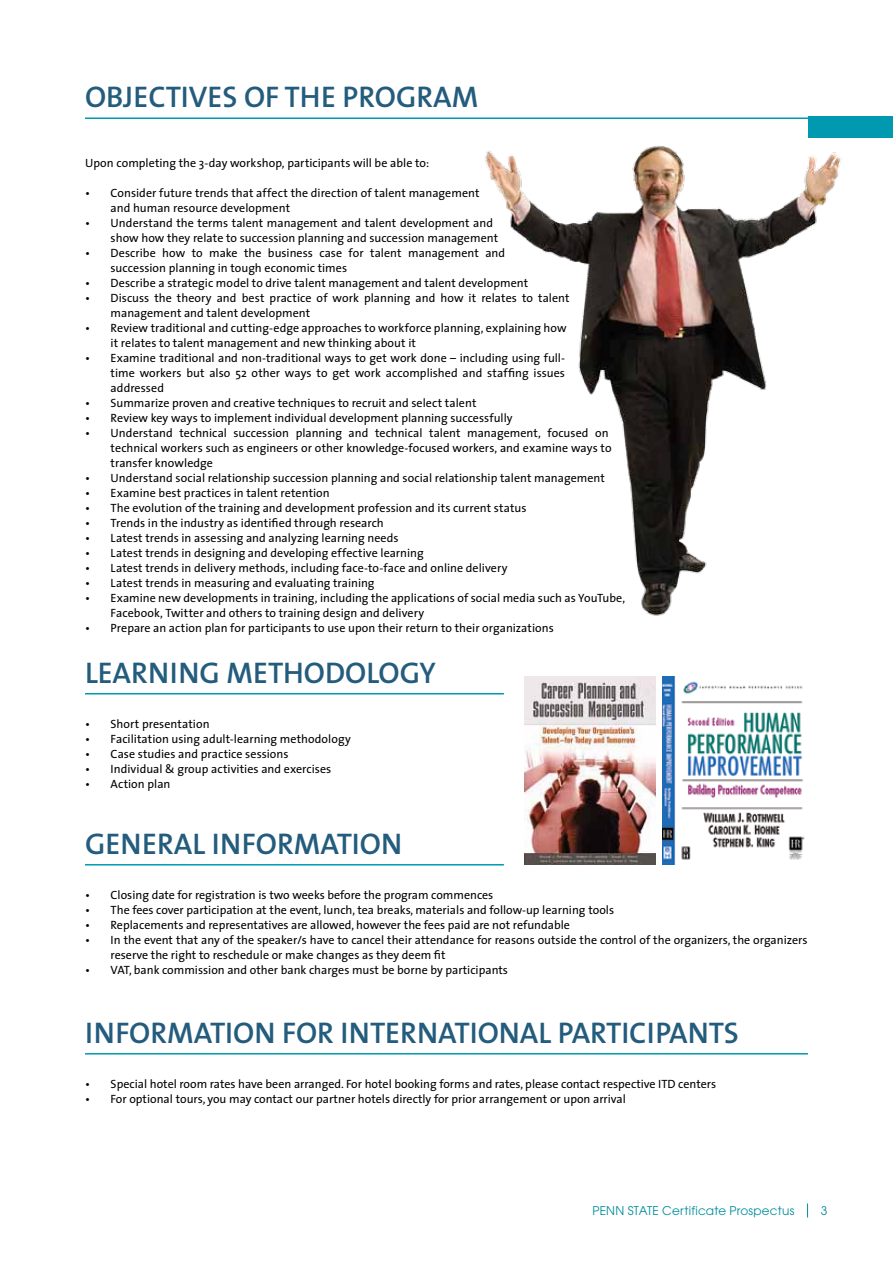
<style>
.page{position:relative;width:893px;height:1263px;background:#fff}
.page>*{position:absolute;margin:0;border:0;box-sizing:border-box;transform-origin:0 0}
.t1{font:600 30px "The Sans";color:#245c7d}
.t2{font:12px/15px "The Sans";color:#000}
.t3{font:12px "Avant Garde";letter-spacing:.02em;color:#008d9b}
</style>
<div class="page">
<svg style="left:807px;top:1203px;width:1px;height:14px"></svg>
<div style="left:808px;top:117px;width:85px;height:21px;background:#0099b0"></div>
<hr style="left:85px;top:117px;width:739px;height:2px;background:#0099b0">
<hr style="left:85px;top:693px;width:419px;height:1px;background:#0099b0">
<hr style="left:85px;top:864px;width:419px;height:1px;background:#0099b0">
<hr style="left:85px;top:1053px;width:723px;height:1px;background:#0099b0">
<img style="left:524px;top:677px;width:131px;height:187px">
<img style="left:662px;top:677px;width:143px;height:187px">
<img style="left:463px;top:116px;width:388px;height:500px">
<h1 class="t1" style="left:85px;top:72px;width:294px">OBJ ECTIVESOF TH E PROGRAM</h1>
<p class="t2" style="left:85px;top:155px;width:346px">Upon completing the 3-day workshop, participants will be able to:</p>
<p class="t2" style="left:111px;top:185px;width:370px;text-indent:-26px">• Consider future trends that affect the direction of talent management and human resource development</p>
<p class="t2" style="left:111px;top:215px;width:389px;text-indent:-26px">• Understand the terms talent management and talent development and show how they relate to succession planning and succession management</p>
<p class="t2" style="left:111px;top:245px;width:396px;text-indent:-26px">• Describe how to make the business case for talent management and succession planning in tough economic times</p>
<p class="t2" style="left:85px;top:275px;width:445px">• Describe a strategic model to drive talent management and talent development</p>
<p class="t2" style="left:111px;top:290px;width:461px;text-indent:-26px">• Discuss the theory and best practice of work planning and how it relates to talent management and talent development</p>
<p class="t2" style="left:111px;top:320px;width:458px;text-indent:-26px">• Review traditional and cutting-edge approaches to workforce planning, explaining how it relates to talent management and new thinking about it</p>
<p class="t2" style="left:111px;top:350px;width:456px;text-align:justify;text-indent:-26px">• Examine traditional and non-traditional ways to get work done – including using full&shy;time workers but also 52 other ways to get work accomplished and staffing issues addressed</p>
<p class="t2" style="left:85px;top:395px;width:393px">• Summarize proven and creative techniques to recruit and select talent</p>
<p class="t2" style="left:85px;top:410px;width:429px">• Review key ways to implement individual development planning successfully</p>
<p class="t2" style="left:111px;top:425px;width:502px;text-indent:-26px">• Understand technical succession planning and technical talent management, focused on technical workers such as engineers or other knowledge-focused workers, and examine ways to transfer knowledge</p>
<p class="t2" style="left:85px;top:470px;width:521px">• Understand social relationship succession planning and social relationship talent management</p>
<p class="t2" style="left:85px;top:485px;width:246px">• Examine best practices in talent retention</p>
<p class="t2" style="left:85px;top:500px;width:443px">• The evolution of the training and development profession and its current status</p>
<p class="t2" style="left:85px;top:515px;width:300px">• Trends in the industry as identified through research</p>
<p class="t2" style="left:85px;top:530px;width:315px">• Latest trends in assessing and analyzing learning needs</p>
<p class="t2" style="left:85px;top:545px;width:340px">• Latest trends in designing and developing effective learning</p>
<p class="t2" style="left:85px;top:560px;width:424px">• Latest trends in delivery methods, including face-to-face and online delivery</p>
<p class="t2" style="left:85px;top:575px;width:291px">• Latest trends in measuring and evaluating training</p>
<p class="t2" style="left:111px;top:590px;width:516px;text-indent:-26px">• Examine new developments in training, including the applications of social media such as YouTube,<br>Facebook, Twitter and others to training design and delivery</p>
<p class="t2" style="left:85px;top:620px;width:470px">• Prepare an action plan for participants to use upon their return to their organizations</p>
<h1 class="t1" style="left:85px;top:648px;width:46px">LEARNING</h1>
<h1 class="t1" style="left:227px;top:648px;width:62px">METHODOLOG</h1>
<h1 class="t1" style="left:419px;top:648px;width:16px">Y</h1>
<p class="t2" style="left:85px;top:716px;width:126px">• Short presentation</p>
<p class="t2" style="left:85px;top:731px;width:267px">• Facilitation using adult-learning methodology</p>
<p class="t2" style="left:85px;top:746px;width:205px">• Case studies and practice sessions</p>
<p class="t2" style="left:85px;top:761px;width:248px">• Individual &amp; group activities and exercises</p>
<p class="t2" style="left:85px;top:776px;width:87px">• Action plan</p>
<h1 class="t1" style="left:85px;top:819px;width:89px">GENERAL</h1>
<h1 class="t1" style="left:212px;top:819px;width:28px">INFORMATION</h1>
<p class="t2" style="left:85px;top:887px;width:410px">• Closing date for registration is two weeks before the program commences</p>
<p class="t2" style="left:85px;top:902px;width:530px">• The fees cover participation at the event, lunch, tea breaks, materials and follow-up learning tools</p>
<p class="t2" style="left:85px;top:917px;width:486px">• Replacements and representatives are allowed, however the fees paid are not refundable</p>
<p class="t2" style="left:111px;top:932px;width:698px;text-indent:-26px">• In the event that any of the speaker/s have to cancel their attendance for reasons outside the control of the organizers, the organizers reserve the right to reschedule or make changes as they deem fit</p>
<p class="t2" style="left:85px;top:962px;width:424px">• VAT, bank commission and other bank charges must be borne by participants</p>
<h1 class="t1" style="left:85px;top:1008px;width:28px">INFORMATION</h1>
<h1 class="t1" style="left:282px;top:1008px;width:136px">FOR INTERNATIONAL</h1>
<h1 class="t1" style="left:558px;top:1008px;width:30px">PARTICIPANTS</h1>
<p class="t2" style="left:85px;top:1076px;width:633px">• Special hotel room rates have been arranged. For hotel booking forms and rates, please contact respective ITD centers</p>
<p class="t2" style="left:85px;top:1091px;width:542px">• For optional tours, you may contact our partner hotels directly for prior arrangement or upon arrival</p>
<p class="t3" style="left:593px;top:1204px;width:203px">PENN STATE Certificate Prospectus</p>
<p class="t3" style="left:821px;top:1204px;width:8px">3</p>
</div>
